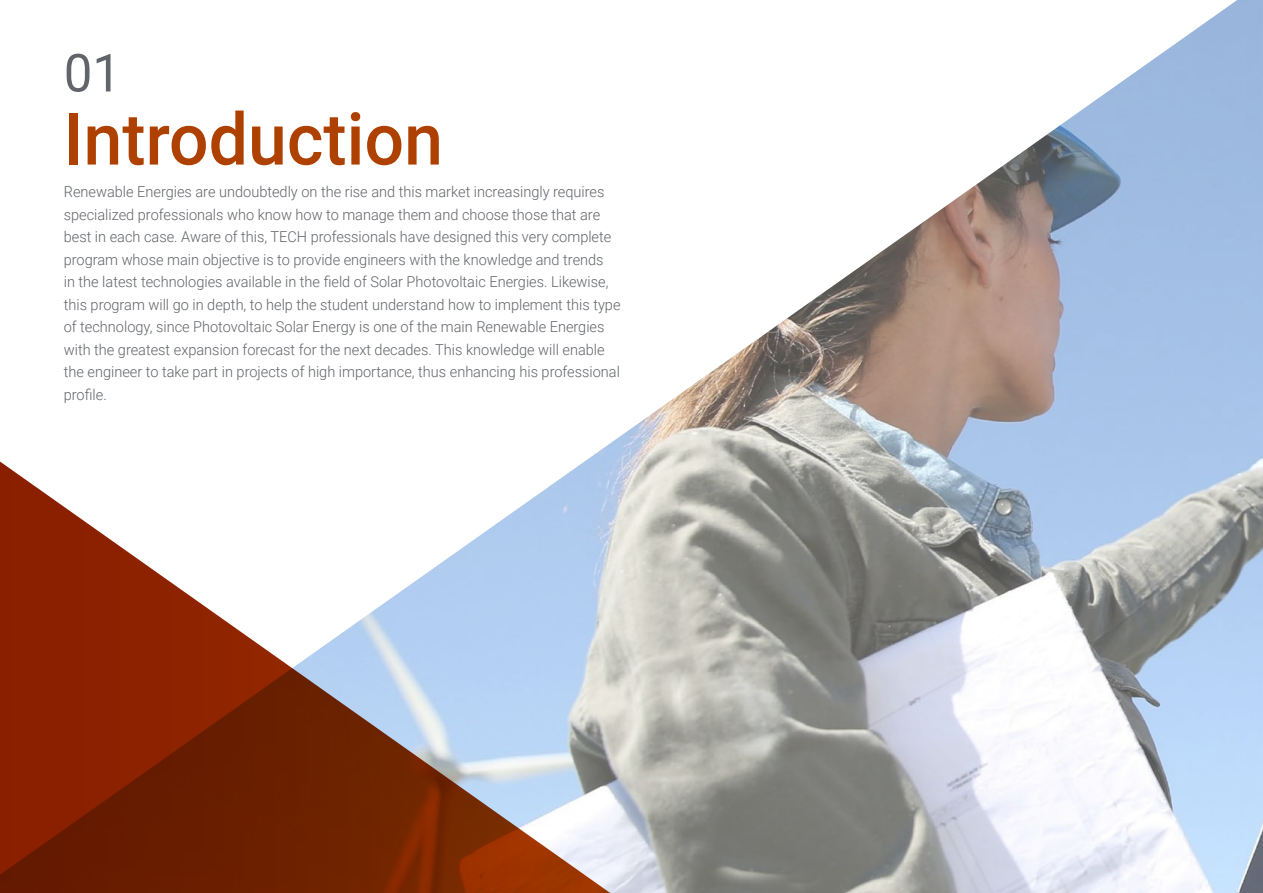
<style>
.page{position:relative;width:1263px;height:893px;background:#fff}
.page>*{position:absolute;margin:0;border:0;box-sizing:border-box;transform-origin:0 0}
.t1{font:500 72px "Roboto";color:#ae4000}
.t2{font:52.5px "Roboto";color:#61646a}
.t3{font:300 15px/22.5px "Roboto";color:#61646a}
</style>
<div class="page">
<img style="left:607px;top:0;width:656px;height:893px">
<svg style="left:0;top:446px;width:640px;height:447px"></svg>
<h2 class="t2" style="left:64px;top:36px;width:59px">01</h2>
<h1 class="t1" style="left:64px;top:89px;width:381px">Introduction</h1>
<p class="t3" style="left:64px;top:180px;width:558px">Renewable Energies are undoubtedly on the rise and this market increasingly requires specialized professionals who know how to manage them and choose those that are best in each case. Aware of this, TECH professionals have designed this very complete program whose main objective is to provide engineers with the knowledge and trends<br>in the latest technologies available in the field of Solar Photovoltaic Energies. Likewise, this program will go in depth, to help the student understand how to implement this type of technology, since Photovoltaic Solar Energy is one of the main Renewable Energies with the greatest expansion forecast for the next decades. This knowledge will enable the engineer to take part in projects of high importance, thus enhancing his professional profile.</p>
</div>
